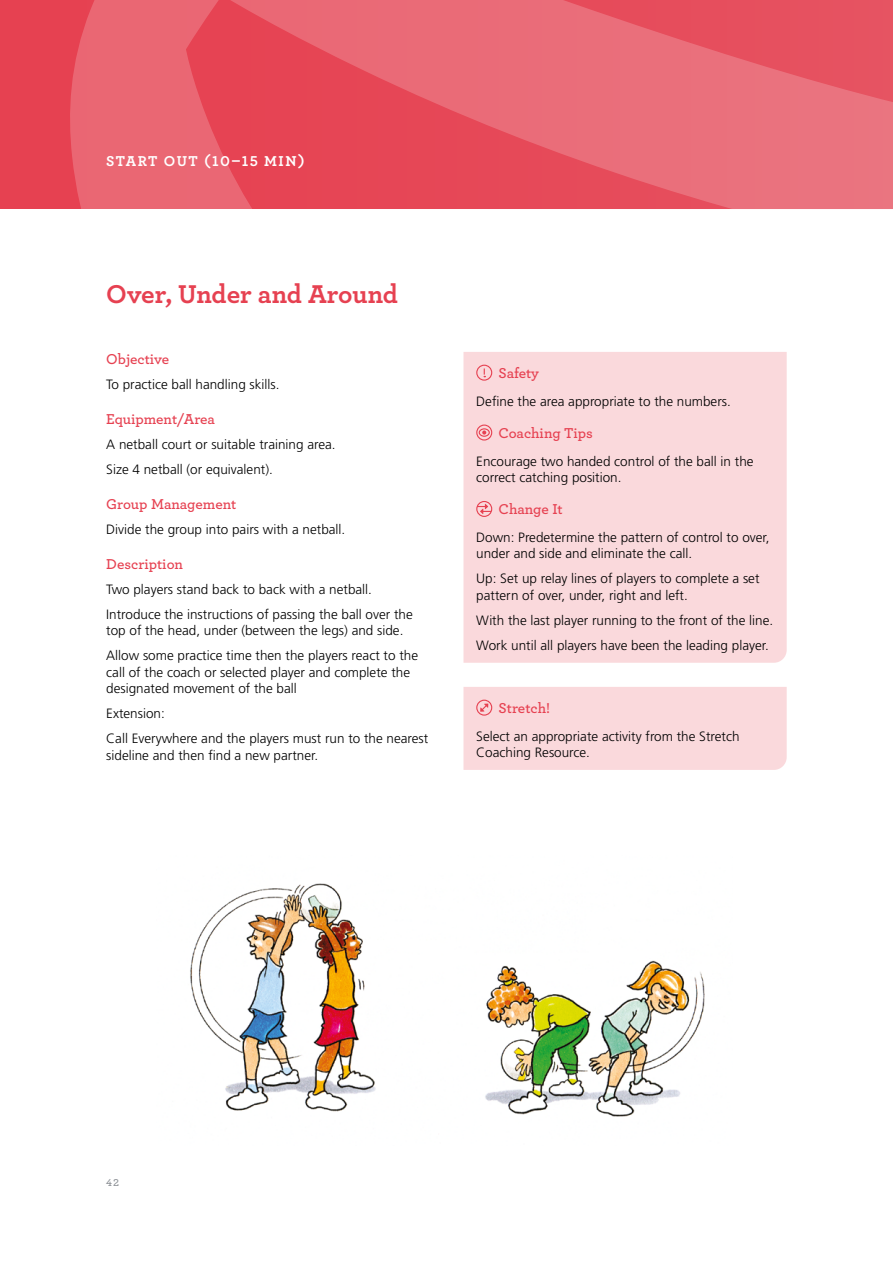
<style>
.page{position:relative;width:893px;height:1263px;background:#fff}
.page>*{position:absolute;margin:0;border:0;box-sizing:border-box;transform-origin:0 0}
.t1{font:700 27px "Archer";letter-spacing:-.005em;color:#e64151}
.t2{font:600 15px "Archer";color:#e64151}
.t3{font:700 15px "Archer";letter-spacing:.1em;color:#fff}
.t4{font:300 13.5px/16.5px "Frutiger LT Std";color:#000}
.t5{font:600 10.5px "Archer";color:#8f9398}
</style>
<div class="page">
<svg style="left:0;top:0;width:893px;height:209px;background:#e85b69"></svg>
<div style="left:463px;top:352px;width:324px;height:311px;background:#fad9dc"></div>
<svg style="left:476px;top:364px;width:17px;height:17px"></svg>
<svg style="left:476px;top:424px;width:17px;height:17px"></svg>
<svg style="left:476px;top:500px;width:17px;height:17px"></svg>
<div style="left:463px;top:687px;width:324px;height:83px;background:#fad9dc"></div>
<img style="left:190px;top:883px;width:515px;height:234px">
<p class="t3" style="left:106px;top:149px;width:200px">START OUT (10–15 MIN)</p>
<h1 class="t1" style="left:106px;top:273px;width:293px">Over, Under and Around</h1>
<p class="t2" style="left:106px;top:348px;width:64px">Objective</p>
<p class="t4" style="left:106px;top:376px;width:175px">To practice ball handling skills.</p>
<p class="t2" style="left:106px;top:408px;width:110px">Equipment/Area</p>
<p class="t4" style="left:106px;top:432px;width:231px;line-height:25px">A netball court or suitable training area.<br>Size 4 netball (or equivalent).</p>
<p class="t2" style="left:106px;top:492px;width:132px">Group Management</p>
<p class="t4" style="left:106px;top:521px;width:241px">Divide the group into pairs with a netball.</p>
<p class="t2" style="left:106px;top:552px;width:78px">Description</p>
<p class="t4" style="left:106px;top:577px;width:308px;line-height:25px">Two players stand back to back with a netball.<br>Introduce the instructions of passing the ball over the</p>
<p class="t4" style="left:106px;top:618px;width:313px;line-height:25px">top of the head, under (between the legs) and side.<br>Allow some practice time then the players react to the</p>
<p class="t4" style="left:106px;top:664px;width:305px">call of the coach or selected player and complete the designated movement of the ball</p>
<p class="t4" style="left:106px;top:701px;width:324px;line-height:25px">Extension:<br>Call Everywhere and the players must run to the nearest</p>
<p class="t4" style="left:106px;top:747px;width:213px">sideline and then find a new partner.</p>
<p class="t2" style="left:499px;top:361px;width:42px">Safety</p>
<p class="t4" style="left:476px;top:393px;width:256px">Define the area appropriate to the numbers.</p>
<p class="t2" style="left:499px;top:421px;width:96px">Coaching Tips</p>
<p class="t4" style="left:476px;top:453px;width:279px">Encourage two handed control of the ball in the correct catching position.</p>
<p class="t2" style="left:499px;top:498px;width:66px">Change It</p>
<p class="t4" style="left:476px;top:529px;width:295px">Down: Predetermine the pattern of control to over, under and side and eliminate the call.</p>
<p class="t4" style="left:476px;top:571px;width:285px">Up: Set up relay lines of players to complete a set pattern of over, under, right and left.</p>
<p class="t4" style="left:476px;top:608px;width:298px;line-height:25px">With the last player running to the front of the line.<br>Work until all players have been the leading player.</p>
<p class="t2" style="left:499px;top:696px;width:53px">Stretch!</p>
<p class="t4" style="left:476px;top:728px;width:265px">Select an appropriate activity from the Stretch<br>Coaching Resource.</p>
<p class="t5" style="left:106px;top:1175px;width:14px">42</p>
</div>
